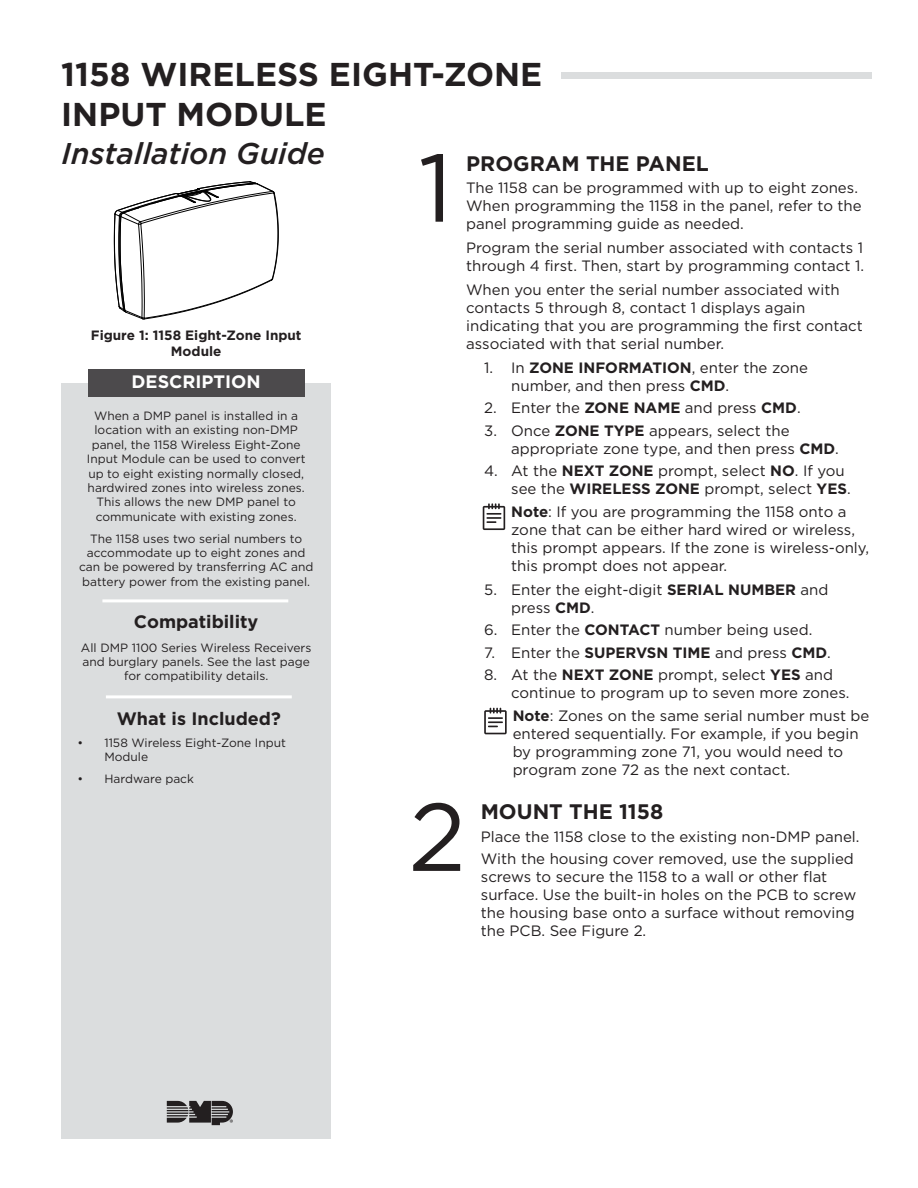
<style>
.page{position:relative;width:918px;height:1188px;background:#fff}
.page>*{position:absolute;margin:0;border:0;box-sizing:border-box;transform-origin:0 0}
.Number_Callout{font:96px "Gotham";color:#231f20}
.t1{font:700 33px/39.6px "Gotham";color:#231f20}
.t2{font:italic 500 30px "Gotham";color:#231f20}
.Heading_1{font:700 21px "Gotham";color:#231f20}
.Description_Header{font:700 18px "Gotham";color:#231f20}
.t3{font:700 18px "Gotham";color:#fff}
.Body_text{font:15px/18px "Gotham";color:#231f20}
.t4{font:700 13.5px/16.2px "Gotham";color:#231f20;text-align:center}
.Description_Body{font:12px/14.4px "Gotham";color:#231f20;text-align:center}
.s1{font-weight:700}
</style>
<div class="page">
<div style="left:62px;top:383px;width:269px;height:755px;background:#dbddde"></div>
<div style="left:561px;top:73px;width:311px;height:6px;background:#dbddde"></div>
<svg style="left:167px;top:1101px;width:66px;height:24px"></svg>
<svg style="left:114px;top:181px;width:165px;height:139px"></svg>
<hr style="left:106px;top:695px;width:186px;height:3px;background:#fff">
<div style="left:88px;top:369px;width:216px;height:28px;background:#4c4a4c"></div>
<hr style="left:102px;top:599px;width:186px;height:3px;background:#fff">
<svg style="left:483px;top:503px;width:22px;height:27px"></svg>
<svg style="left:484px;top:708px;width:23px;height:26px"></svg>
<h2 class="t1" style="left:61px;top:55px;width:483px">1158 WIRELESS EIGHT-ZONE<br>INPUT MODULE</h2>
<h3 class="t2" style="left:62px;top:134px;width:265px">Installation Guide</h3>
<p class="Number_Callout" style="left:418px;top:126px;width:36px">1</p>
<p class="Heading_1" style="left:466px;top:149px;width:244px">PROGRAM THE PANEL</p>
<p class="Body_text" style="left:466px;top:178px;width:397px">The 1158 can be programmed with up to eight zones.<br>When programming the 1158 in the panel, refer to the panel programming guide as needed.</p>
<p class="Body_text" style="left:466px;top:238px;width:399px">Program the serial number associated with contacts 1 through 4 first. Then, start by programming contact 1.</p>
<p class="Body_text" style="left:466px;top:280px;width:398px">When you enter the serial number associated with contacts 5 through 8, contact 1 displays again indicating that you are programming the first contact associated with that serial number.</p>
<p class="Body_text" style="left:511px;top:358px;width:298px;text-indent:-27px">1. In <span class="s1">ZONE INFORMATION</span>, enter the zone number, and then press <span class="s1">CMD</span>.</p>
<p class="Body_text" style="left:484px;top:399px;width:318px">2. Enter the <span class="s1">ZONE NAME</span> and press <span class="s1">CMD</span>.</p>
<p class="Body_text" style="left:511px;top:421px;width:329px;text-indent:-27px">3. Once <span class="s1">ZONE TYPE</span> appears, select the appropriate zone type, and then press <span class="s1">CMD</span>.</p>
<p class="Body_text" style="left:511px;top:462px;width:341px;text-indent:-27px">4. At the <span class="s1">NEXT ZONE</span> prompt, select <span class="s1">NO</span>. If you see the <span class="s1">WIRELESS ZONE</span> prompt, select <span class="s1">YES</span>.</p>
<p class="Body_text" style="left:511px;top:502px;width:359px"><span class="s1">Note</span>: If you are programming the 1158 onto a zone that can be either hard wired or wireless, this prompt appears. If the zone is wireless-only, this prompt does not appear.</p>
<p class="Body_text" style="left:511px;top:580px;width:319px;text-indent:-27px">5. Enter the eight-digit <span class="s1">SERIAL NUMBER</span> and press <span class="s1">CMD</span>.</p>
<p class="Body_text" style="left:484px;top:621px;width:330px">6. Enter the <span class="s1">CONTACT</span> number being used.</p>
<p class="Body_text" style="left:484px;top:643px;width:348px">7. Enter the <span class="s1">SUPERVSN TIME</span> and press <span class="s1">CMD</span>.</p>
<p class="Body_text" style="left:511px;top:666px;width:340px;text-indent:-27px">8. At the <span class="s1">NEXT ZONE</span> prompt, select <span class="s1">YES</span> and continue to program up to seven more zones.</p>
<p class="Body_text" style="left:513px;top:706px;width:358px"><span class="s1">Note</span>: Zones on the same serial number must be entered sequentially. For example, if you begin by programming zone 71, you would need to program zone 72 as the next contact.</p>
<p class="t4" style="left:91px;top:327px;width:212px">Figure 1: 1158 Eight-Zone Input<br>Module</p>
<p class="t3" style="left:132px;top:370px;width:131px">DESCRIPTION</p>
<p class="Description_Body" style="left:87px;top:408px;width:220px">When a DMP panel is installed in a location with an existing non-DMP panel, the 1158 Wireless Eight-Zone Input Module can be used to convert up to eight existing normally closed, hardwired zones into wireless zones.<br>This allows the new DMP panel to communicate with existing zones.</p>
<p class="Description_Body" style="left:79px;top:531px;width:236px">The 1158 uses two serial numbers to accommodate up to eight zones and can be powered by transferring AC and battery power from the existing panel.</p>
<p class="Description_Header" style="left:134px;top:610px;width:126px">Compatibility</p>
<p class="Description_Body" style="left:81px;top:640px;width:232px">All DMP 1100 Series Wireless Receivers and burglary panels. See the last page for compatibility details.</p>
<p class="Description_Header" style="left:117px;top:706px;width:165px">What is Included?</p>
<p class="Description_Body" style="left:104px;top:735px;width:183px;text-align:left;text-indent:-27px">• 1158 Wireless Eight-Zone Input<br>Module</p>
<p class="Description_Body" style="left:77px;top:772px;width:118px">• Hardware pack</p>
<p class="Number_Callout" style="left:409px;top:775px;width:59px">2</p>
<p class="Heading_1" style="left:481px;top:797px;width:184px">MOUNT THE 1158</p>
<p class="Body_text" style="left:481px;top:827px;width:380px">Place the 1158 close to the existing non-DMP panel.</p>
<p class="Body_text" style="left:481px;top:850px;width:377px">With the housing cover removed, use the supplied screws to secure the 1158 to a wall or other flat surface. Use the built-in holes on the PCB to screw the housing base onto a surface without removing the PCB. See Figure 2.</p>
</div>
